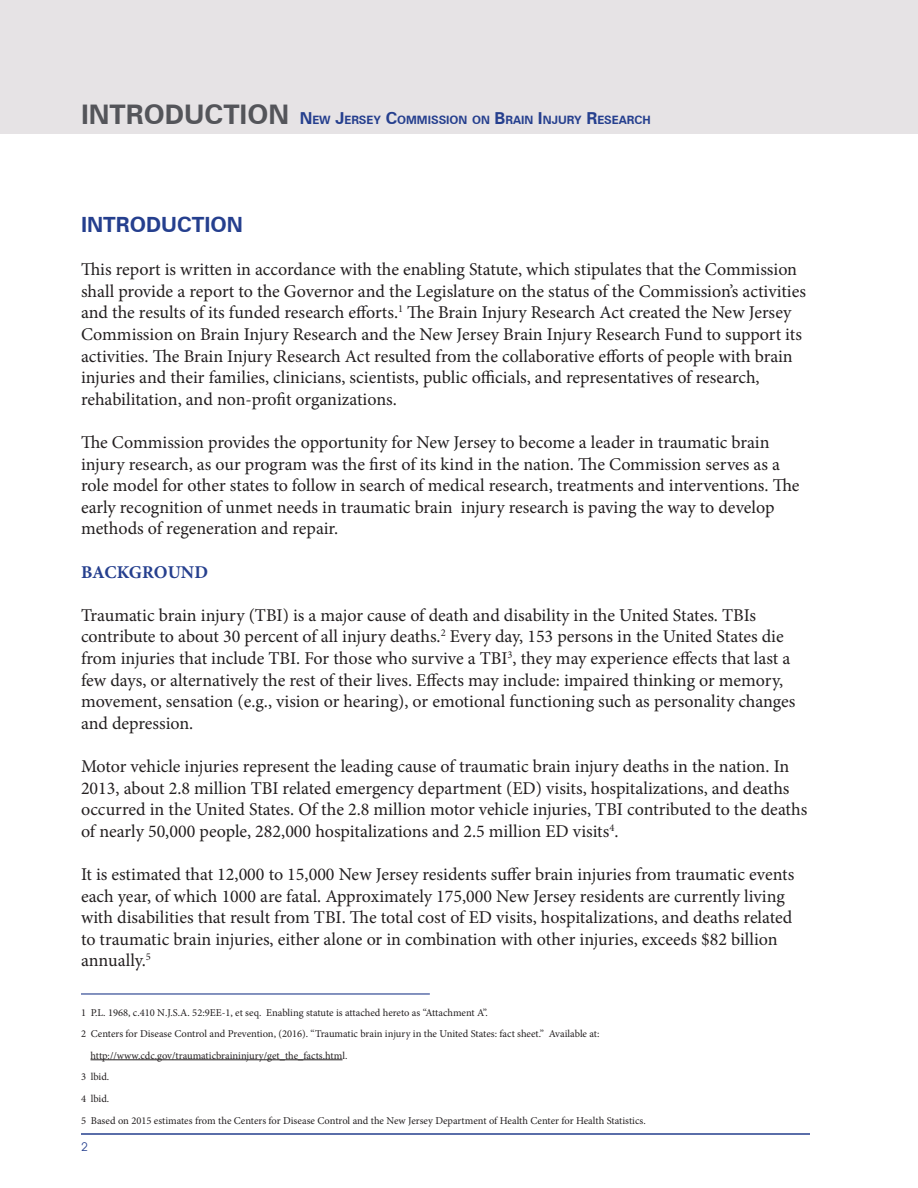
<style>
.page{position:relative;width:918px;height:1188px;background:#fff}
.page>*{position:absolute;margin:0;border:0;box-sizing:border-box;transform-origin:0 0}
.t1{font:700 21px "Zurich BT";color:#253f8e}
.t2{font:18px/21.6px "Minion Pro";color:#231f20}
.t3{font:700 18px "Minion Pro";color:#253f8e}
.t4{font:12px "Avant Garde IT Cby BT";color:#253f8e}
.t5{font:700 11.55px "Zurich BT";color:#253f8e}
.t6{font:10.5px "Minion Pro";color:#231f20}
.s1{font-size:27px;color:#54555a}
.s2{font-size:16.5px}
</style>
<div class="page">
<hr style="left:81px;top:1133px;width:729px;height:2px;background:#253f8e">
<div style="left:0;top:0;width:918px;height:134px;background:#e6e3e5"></div>
<hr style="left:91px;top:1060px;width:252px;height:1px;background:#231f20">
<hr style="left:81px;top:993px;width:349px;height:2px;background:#253f8e">
<p class="t5" style="left:81px;top:113px;width:571px"><span class="s1">INTRODUCTION</span> <span class="s2">N</span>EW <span class="s2">J</span>ERSEY <span class="s2">C</span>OMMISSION ON <span class="s2">B</span>RAIN <span class="s2">I</span> NJURY <span class="s2">R</span>ESEARCH</p>
<p class="t1" style="left:81px;top:212px;width:164px">INTRODUCTION</p>
<p class="t2" style="left:81px;top:259px;width:727px">This report is written in accordance with the enabling Statute, which stipulates that the Commission shall provide a report to the Governor and the Legislature on the status of the Commission’s activities and the results of its funded research efforts.<sup>1</sup> The Brain Injury Research Act created the New Jersey Commission on Brain Injury Research and the New Jersey Brain Injury Research Fund to support its activities. The Brain Injury Research Act resulted from the collaborative efforts of people with brain injuries and their families, clinicians, scientists, public officials, and representatives of research,</p>
<p class="t2" style="left:81px;top:388px;width:317px">rehabilitation, and non-profit organizations.</p>
<p class="t2" style="left:81px;top:431px;width:690px">The Commission provides the opportunity for New Jersey to become a leader in traumatic brain</p>
<p class="t2" style="left:81px;top:453px;width:720px">injury research, as our program was the first of its kind in the nation. The Commission serves as a role model for other states to follow in search of medical research, treatments and interventions. The early recognition of unmet needs in traumatic brain injury research is paving the way to develop methods of regeneration and repair.</p>
<p class="t3" style="left:81px;top:559px;width:129px">BACKGROUND</p>
<p class="t2" style="left:81px;top:604px;width:677px">Traumatic brain injury (TBI) is a major cause of death and disability in the United States. TBIs</p>
<p class="t2" style="left:81px;top:626px;width:716px">contribute to about 30 percent of all injury deaths.<sup>2</sup> Every day, 153 persons in the United States die from injuries that include TBI. For those who survive a TBI<sup>3</sup>, they may experience effects that last a few days, or alternatively the rest of their lives. Effects may include: impaired thinking or memory, movement, sensation (e.g., vision or hearing), or emotional functioning such as personality changes and depression.</p>
<p class="t2" style="left:81px;top:755px;width:728px">Motor vehicle injuries represent the leading cause of traumatic brain injury deaths in the nation. In 2013, about 2.8 million TBI related emergency department (ED) visits, hospitalizations, and deaths occurred in the United States. Of the 2.8 million motor vehicle injuries, TBI contributed to the deaths of nearly 50,000 people, 282,000 hospitalizations and 2.5 million ED visits<sup>4</sup>.</p>
<p class="t2" style="left:81px;top:863px;width:715px">It is estimated that 12,000 to 15,000 New Jersey residents suffer brain injuries from traumatic events each year, of which 1000 are fatal. Approximately 175,000 New Jersey residents are currently living with disabilities that result from TBI. The total cost of ED visits, hospitalizations, and deaths related to traumatic brain injuries, either alone or in combination with other injuries, exceeds $82 billion annually.<sup>5</sup></p>
<p class="t6" style="left:81px;top:1005px;width:408px">1 P.L. 1968, c.410 N.J.S.A. 52:9EE-1, et seq. Enabling statute is attached hereto as “Attachment A”.</p>
<p class="t6" style="left:81px;top:1027px;width:520px">2 Centers for Disease Control and Prevention, (2016). “Traumatic brain injury in the United States: fact sheet.” Available at:</p>
<p class="t6" style="left:91px;top:1048px;width:258px">http://www.cdc.gov/traumaticbraininjury/get_the_facts.html.</p>
<p class="t6" style="left:81px;top:1070px;width:30px">3 lbid.</p>
<p class="t6" style="left:81px;top:1092px;width:30px">4 lbid.</p>
<p class="t6" style="left:81px;top:1113px;width:566px">5 Based on 2015 estimates from the Centers for Disease Control and the New Jersey Department of Health Center for Health Statistics.</p>
<p class="t4" style="left:81px;top:1139px;width:8px">2</p>
</div>
